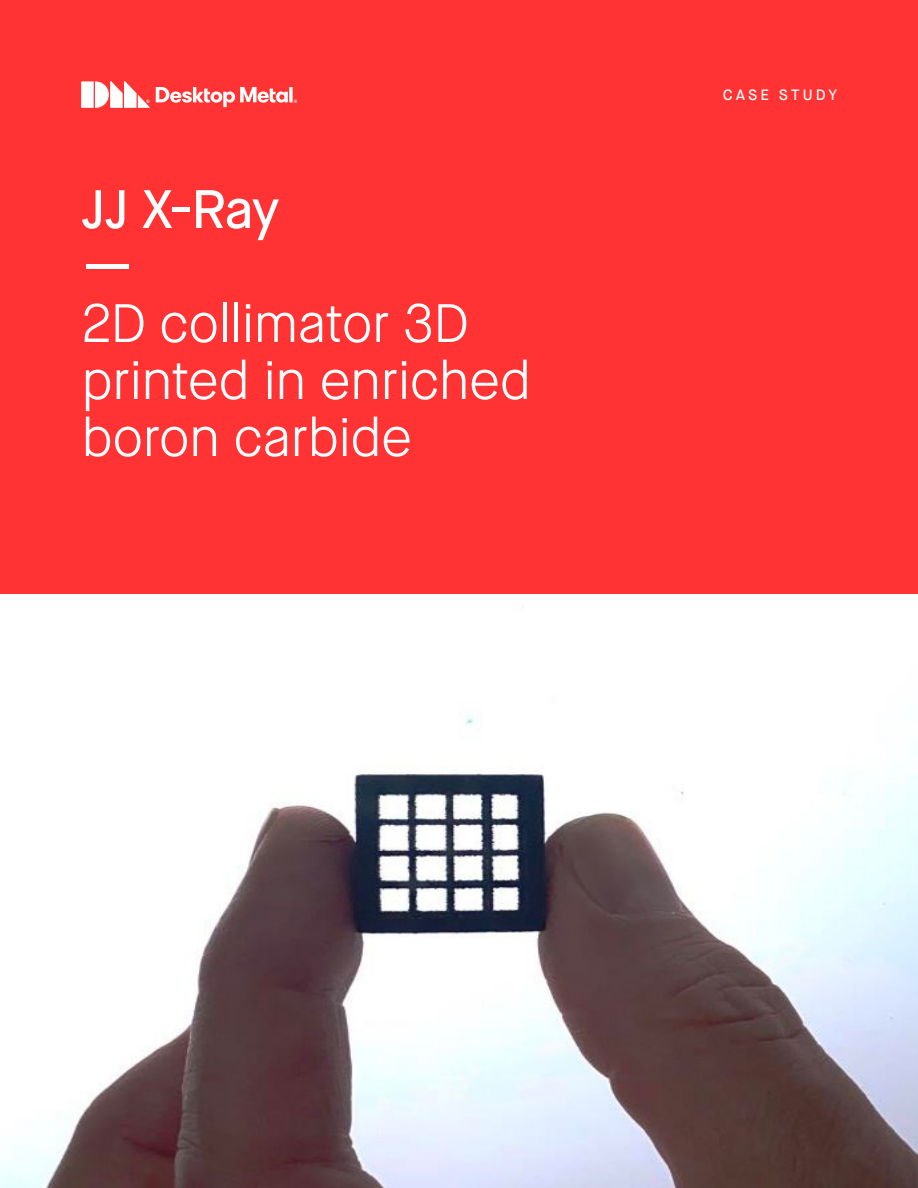
<style>
.page{position:relative;width:918px;height:1188px;background:#fff}
.page>*{position:absolute;margin:0;border:0;box-sizing:border-box;transform-origin:0 0}
.TITLE_36_38{font:300 54px/57px "Maison Neue";letter-spacing:-.025em;color:#fff}
.TITLE_36_38-2{font:500 54px "Maison Neue";color:#fff}
.COVER_META{font:500 15px "Maison Neue";letter-spacing:.205em;color:#fff}
</style>
<div class="page">
<div style="left:0;top:0;width:918px;height:594px;background:#f33"></div>
<svg style="left:81px;top:81px;width:216px;height:27px"></svg>
<img style="left:0;top:605px;width:918px;height:583px">
<p class="TITLE_36_38-2" style="left:81px;top:175px;width:200px">JJ X-Ray</p>
<p class="TITLE_36_38-2" style="left:81px;top:232px;width:55px">—</p>
<p class="TITLE_36_38" style="left:81px;top:295px;width:452px">2D collimator 3D printed in enriched boron carbide</p>
<p class="COVER_META" style="left:723px;top:86px;width:116px">CASE STUDY</p>
</div>
